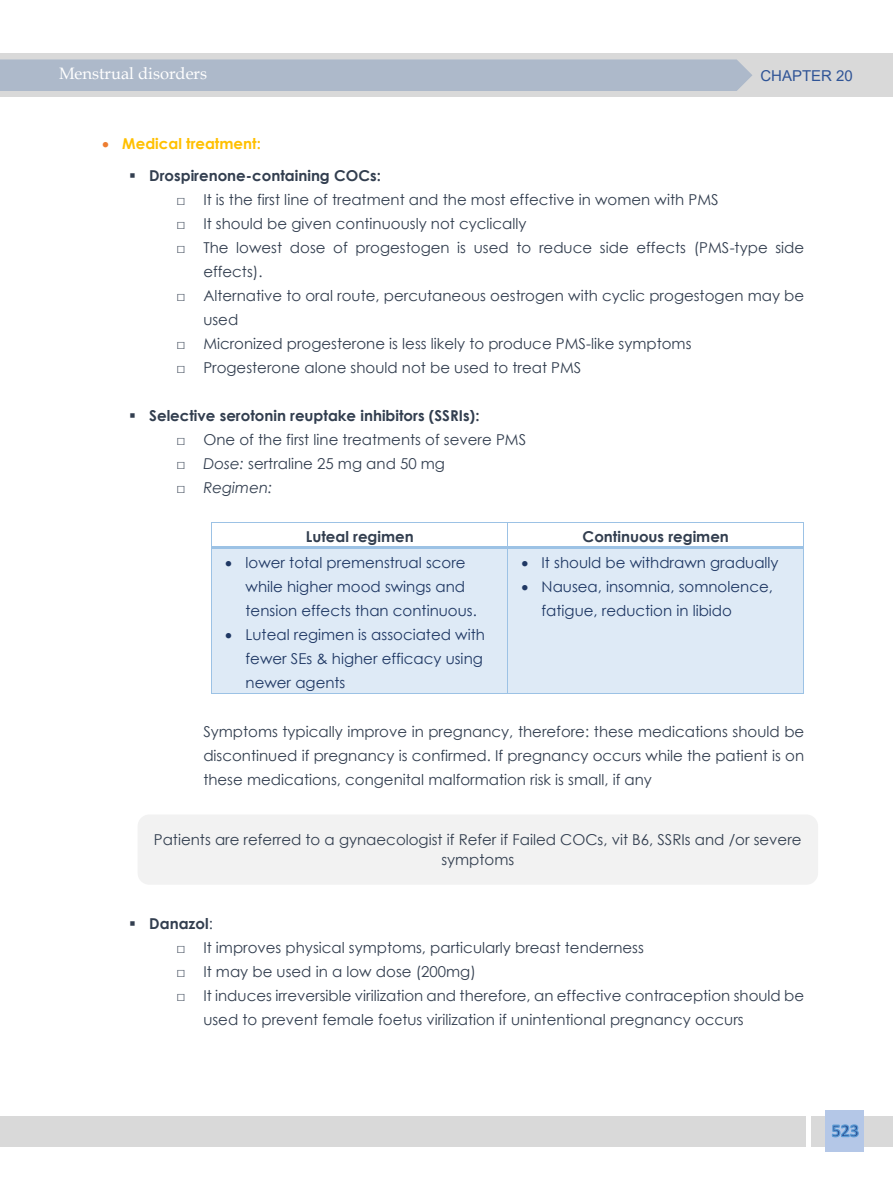
<style>
.page{position:relative;width:893px;height:1187px;background:#fff}
.page>*{position:absolute;margin:0;border:0;box-sizing:border-box;transform-origin:0 0}
.t1{font:16.5px "Book Antiqua 25";color:#fff}
.t2{font:15px/24px "Century Gothic";color:#323e4f}
.t3{font:15px/24px "Century Gothic";color:#1f3864}
.t4{font:15px "Century Gothic Bold 31";color:#323e4f}
.t5{font:15px "Century Gothic Bold 31";color:#ffc000}
.t6{font:15px "Arial 40";color:#2f5496}
.t7{font:15px "Century Gothic Italic 12";color:#323e4f}
.s1{color:#ed7d31}
.s2{font-family:"Century Schoolbook"}
.s3{font-family:"Century Gothic Italic 12"}
.s4{font-family:"Century Gothic"}
</style>
<div class="page">
<div style="left:0;top:53px;width:893px;height:43px;background:#d9d9d9"></div>
<div style="left:0;top:59px;width:752px;height:32px;background:#adb9ca"></div>
<div style="left:811px;top:1115px;width:82px;height:31px;background:#d9d9d9"></div>
<div style="left:825px;top:1110px;width:39px;height:41px;background:#b4c7e7"></div>
<svg style="left:831px;top:1124px;width:28px;height:14px"></svg>
<div style="left:0;top:1115px;width:805px;height:31px;background:#d9d9d9"></div>
<hr style="left:212px;top:522px;width:296px;height:1px;background:#9cc2e5">
<hr style="left:508px;top:522px;width:296px;height:1px;background:#9cc2e5">
<div style="left:212px;top:549px;width:295px;height:144px;background:#deeaf6"></div>
<div style="left:508px;top:549px;width:295px;height:144px;background:#deeaf6"></div>
<svg style="left:211px;top:522px;width:1px;height:27px"></svg>
<hr style="left:212px;top:546px;width:296px;height:3px;background:#9cc2e5">
<hr style="left:510px;top:546px;width:294px;height:3px;background:#9cc2e5">
<hr style="left:211px;top:549px;width:1px;height:144px;background:#9cc2e5">
<hr style="left:212px;top:693px;width:296px;height:1px;background:#9cc2e5">
<hr style="left:508px;top:549px;width:1px;height:144px;background:#9cc2e5">
<hr style="left:508px;top:693px;width:296px;height:1px;background:#9cc2e5">
<hr style="left:804px;top:549px;width:1px;height:144px;background:#9cc2e5">
<div style="left:138px;top:814px;width:680px;height:70px;background:#f2f2f2;border-radius:12px"></div>
<p class="t1" style="left:59px;top:64px;width:150px">Menstrual disorders</p>
<p class="t6" style="left:760px;top:68px;width:94px">CHAPTER 20</p>
<p class="t5" style="left:102px;top:134px;width:160px"><span class="s1">•</span> Medical treatment:</p>
<p class="t4" style="left:129px;top:166px;width:253px">▪ Drospirenone-containing COCs:</p>
<p class="t2" style="left:176px;top:187px;width:544px"><span class="s2">□</span> It is the first line of treatment and the most effective in women with PMS</p>
<p class="t2" style="left:176px;top:211px;width:352px"><span class="s2">□</span> It should be given continuously not cyclically</p>
<p class="t2" style="left:203px;top:235px;width:602px;text-indent:-27px"><span class="s2">□</span> The lowest dose of progestogen is used to reduce side effects (PMS-type side effects).</p>
<p class="t2" style="left:203px;top:283px;width:602px;text-indent:-27px"><span class="s2">□</span> Alternative to oral route, percutaneous oestrogen with cyclic progestogen may be used</p>
<p class="t2" style="left:176px;top:331px;width:517px"><span class="s2">□</span> Micronized progesterone is less likely to produce PMS-like symptoms</p>
<p class="t2" style="left:176px;top:355px;width:406px"><span class="s2">□</span> Progesterone alone should not be used to treat PMS</p>
<p class="t4" style="left:129px;top:406px;width:352px">▪ Selective serotonin reuptake inhibitors (SSRIs):</p>
<p class="t2" style="left:176px;top:427px;width:351px"><span class="s2">□</span> One of the first line treatments of severe PMS</p>
<p class="t2" style="left:176px;top:451px;width:270px"><span class="s2">□</span> <span class="s3">Dose:</span> sertraline 25 mg and 50 mg</p>
<p class="t7" style="left:176px;top:478px;width:98px"><span class="s2">□</span> Regimen:</p>
<p class="t4" style="left:306px;top:526px;width:109px">Luteal regimen</p>
<p class="t4" style="left:583px;top:526px;width:148px">Continuous regimen</p>
<p class="t3" style="left:246px;top:550px;width:233px;text-indent:-20px">• lower total premenstrual score while higher mood swings and tension effects than continuous.</p>
<p class="t3" style="left:246px;top:622px;width:241px;text-indent:-20px">• Luteal regimen is associated with fewer SEs &amp; higher efficacy using newer agents</p>
<p class="t3" style="left:521px;top:550px;width:259px">• It should be withdrawn gradually</p>
<p class="t3" style="left:542px;top:574px;width:233px;text-indent:-20px">• Nausea, insomnia, somnolence, fatigue, reduction in libido</p>
<p class="t2" style="left:203px;top:719px;width:602px;text-align:justify">Symptoms typically improve in pregnancy, therefore: these medications should be discontinued if pregnancy is confirmed. If pregnancy occurs while the patient is on these medications, congenital malformation risk is small, if any</p>
<p class="t2" style="left:154px;top:829px;width:649px;line-height:19.8px;text-align:center">Patients are referred to a gynaecologist if Refer if Failed COCs, vit B6, SSRIs and /or severe symptoms</p>
<p class="t4" style="left:129px;top:913px;width:85px">▪ Danazol<span class="s4">:</span></p>
<p class="t2" style="left:176px;top:935px;width:469px"><span class="s2">□</span> It improves physical symptoms, particularly breast tenderness</p>
<p class="t2" style="left:176px;top:959px;width:301px"><span class="s2">□</span> It may be used in a low dose (200mg)</p>
<p class="t2" style="left:203px;top:983px;width:602px;text-indent:-27px"><span class="s2">□</span> It induces irreversible virilization and therefore, an effective contraception should be used to prevent female foetus virilization if unintentional pregnancy occurs</p>
</div>
